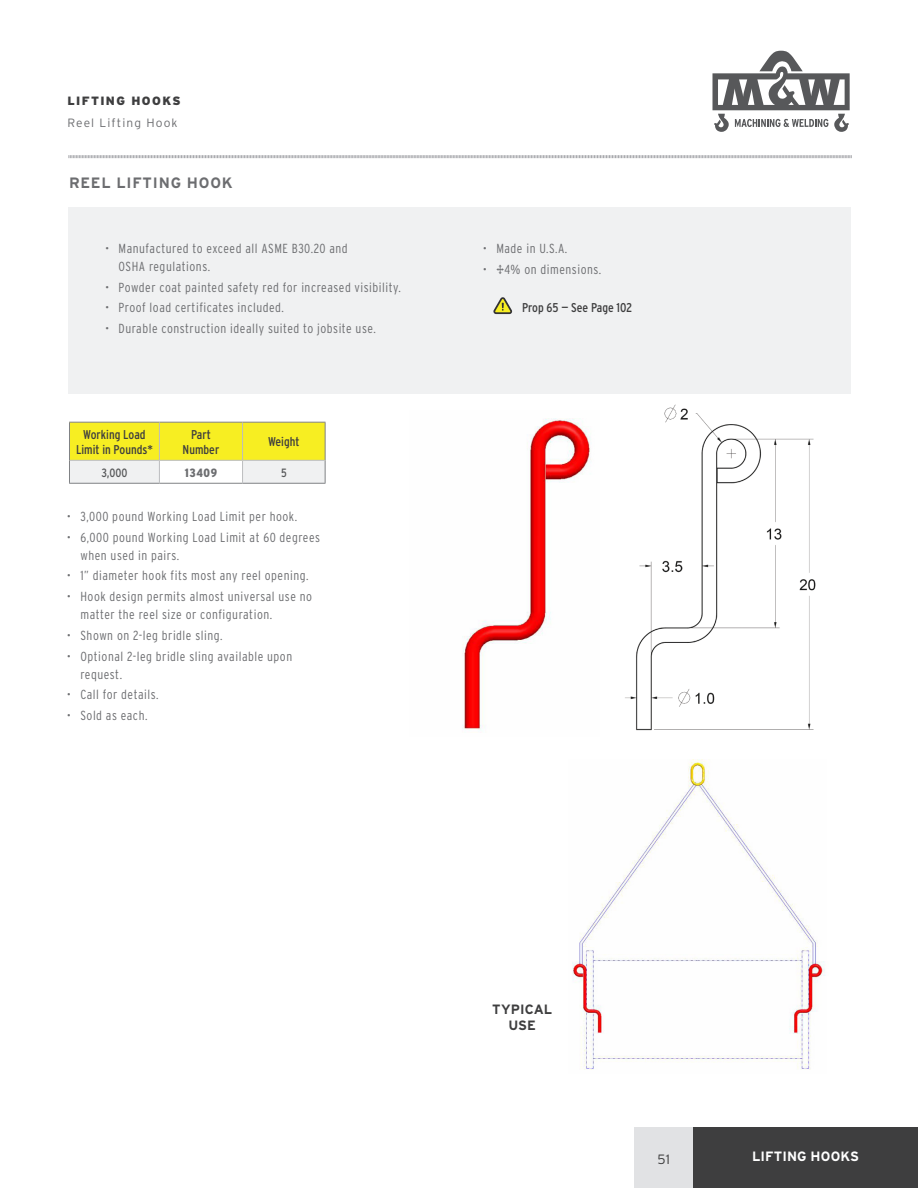
<style>
.page{position:relative;width:918px;height:1188px;background:#fff}
.page>*{position:absolute;margin:0;border:0;box-sizing:border-box;transform-origin:0 0}
.t1{font:700 15px "Interstate";letter-spacing:.05em;color:#6c6d70}
.t2{font:700 13.5px "Interstate";letter-spacing:.01em;color:#fff}
.t3{font:700 13.5px/16.2px "Interstate";letter-spacing:.005em;color:#3e3e3f;text-align:center}
.t4{font:300 13.5px "Interstate";color:#3e3e3f}
.t5{font:300 condensed 13.2px/18px "Interstate";letter-spacing:.04em;color:#6c6d70}
.t6{font:condensed 12.75px/14.7px "Interstate";color:#3e3e3f;text-align:center}
.t7{font:300 12px "Interstate";letter-spacing:.09em;color:#6c6d70}
.t8{font:900 12px "Interstate";letter-spacing:.12em;color:#3e3e3f}
.t9{font:condensed 12px "Interstate";color:#57585a}
.t10{font:900 condensed 12px "Interstate";letter-spacing:.05em;color:#6c6d70}
</style>
<div class="page">
<div style="left:693px;top:1127px;width:225px;height:61px;background:#3e3e3f"></div>
<div style="left:634px;top:1127px;width:59px;height:61px;background:#e1e2e4"></div>
<svg style="left:712px;top:51px;width:138px;height:81px"></svg>
<svg style="left:68px;top:155px;width:784px;height:4px"></svg>
<img style="left:625px;top:404px;width:191px;height:327px">
<img style="left:462px;top:418px;width:129px;height:312px">
<div style="left:68px;top:208px;width:783px;height:186px;background:#f0f1f2"></div>
<hr style="left:69px;top:483px;width:90px;height:1px;background:#808285">
<hr style="left:159px;top:483px;width:84px;height:1px;background:#808285">
<hr style="left:243px;top:483px;width:83px;height:1px;background:#808285">
<svg style="left:69px;top:422px;width:257px;height:61px"></svg>
<img style="left:572px;top:759px;width:254px;height:311px">
<svg style="left:493px;top:297px;width:19px;height:17px"></svg>
<p class="t8" style="left:68px;top:94px;width:115px">LIFTING HOOKS</p>
<p class="t7" style="left:68px;top:116px;width:112px">Reel Lifting Hook</p>
<p class="t1" style="left:69px;top:175px;width:165px">REEL LIFTING HOOK</p>
<p class="t5" style="left:119px;top:239px;width:231px;text-indent:-14px">• Manufactured to exceed all ASME B30.20 and<br>OSHA regulations.</p>
<p class="t5" style="left:105px;top:278px;width:297px">• Powder coat painted safety red for increased visibility.</p>
<p class="t5" style="left:105px;top:299px;width:180px">• Proof load certificates included.</p>
<p class="t5" style="left:105px;top:319px;width:272px">• Durable construction ideally suited to jobsite use.</p>
<p class="t6" style="left:76px;top:427px;width:78px">Working Load<br>Limit in Pounds*</p>
<p class="t6" style="left:191px;top:427px;width:21px">Part</p>
<p class="t6" style="left:183px;top:442px;width:38px">Number</p>
<p class="t6" style="left:268px;top:434px;width:33px">Weight</p>
<p class="t9" style="left:101px;top:466px;width:27px">3,000</p>
<p class="t10" style="left:185px;top:466px;width:34px">13409</p>
<p class="t9" style="left:281px;top:466px;width:7px">5</p>
<p class="t5" style="left:67px;top:507px;width:232px">• 3,000 pound Working Load Limit per hook.</p>
<p class="t5" style="left:80px;top:528px;width:241px;text-indent:-14px">• 6,000 pound Working Load Limit at 60 degrees when used in pairs.</p>
<p class="t5" style="left:67px;top:567px;width:243px">• 1” diameter hook fits most any reel opening.</p>
<p class="t5" style="left:80px;top:587px;width:233px;text-indent:-14px">• Hook design permits almost universal use no matter the reel size or configuration.</p>
<p class="t5" style="left:67px;top:626px;width:157px">• Shown on 2-leg bridle sling.</p>
<p class="t5" style="left:80px;top:647px;width:213px;text-indent:-14px">• Optional 2-leg bridle sling available upon request.</p>
<p class="t5" style="left:67px;top:686px;width:93px">• Call for details.</p>
<p class="t5" style="left:67px;top:706px;width:82px">• Sold as each.</p>
<p class="t5" style="left:483px;top:239px;width:86px">• Made in U.S.A.</p>
<p class="t5" style="left:483px;top:260px;width:120px">• ±4% on dimensions.</p>
<p class="t6" style="left:522px;top:300px;width:112px">Prop 65 — See Page 102</p>
<p class="t3" style="left:492px;top:1001px;width:62px">TYPICAL<br>USE</p>
<p class="t4" style="left:658px;top:1152px;width:14px">51</p>
<p class="t2" style="left:752px;top:1149px;width:109px">LIFTING HOOKS</p>
</div>
